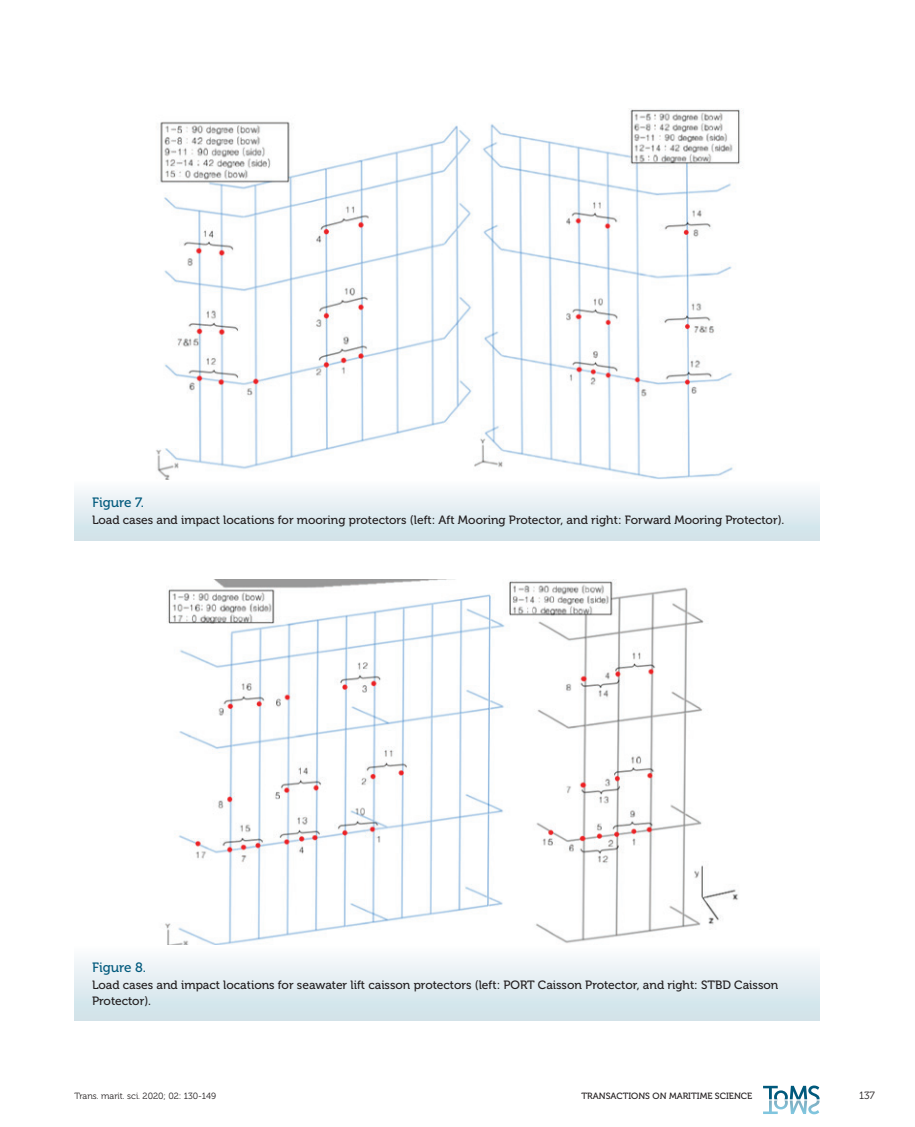
<style>
.page{position:relative;width:915px;height:1127px;background:#fff}
.page>*{position:absolute;margin:0;border:0;box-sizing:border-box;transform-origin:0 0}
.t1{font:13.5px "Museo 500";color:#00597c}
.t2{font:12px/16.5px "Museo 500";color:#231f20}
.t3{font:10.5px "Museo 300";color:#231f20}
.t4{font:9px "Museo 300";color:#231f20}
.t5{font:9px "Museo 500";color:#231f20}
</style>
<div class="page">
<svg style="left:763px;top:1085px;width:56px;height:29px"></svg>
<img style="left:156px;top:109px;width:585px;height:370px">
<div style="left:74px;top:944px;width:745px;height:76px;background:linear-gradient(to bottom,#fdfdfe,#cde1e8)"></div>
<div style="left:74px;top:479px;width:745px;height:62px;background:linear-gradient(to bottom,#fdfdfe,#cde1e8)"></div>
<img style="left:165px;top:579px;width:573px;height:365px">
<p class="t1" style="left:92px;top:495px;width:53px">Figure 7.</p>
<p class="t2" style="left:92px;top:511px;width:693px">Load cases and impact locations for mooring protectors (left: Aft Mooring Protector, and right: Forward Mooring Protector).</p>
<p class="t1" style="left:92px;top:960px;width:56px">Figure 8.</p>
<p class="t2" style="left:92px;top:976px;width:687px">Load cases and impact locations for seawater lift caisson protectors (left: PORT Caisson Protector, and right: STBD Caisson<br>Protector).</p>
<p class="t4" style="left:74px;top:1091px;width:143px">Trans. marit. sci. 2020; 02: 130-149</p>
<p class="t5" style="left:581px;top:1091px;width:172px">TRANSACTIONS ON MARITIME SCIENCE</p>
<p class="t3" style="left:858px;top:1090px;width:17px">137</p>
</div>
